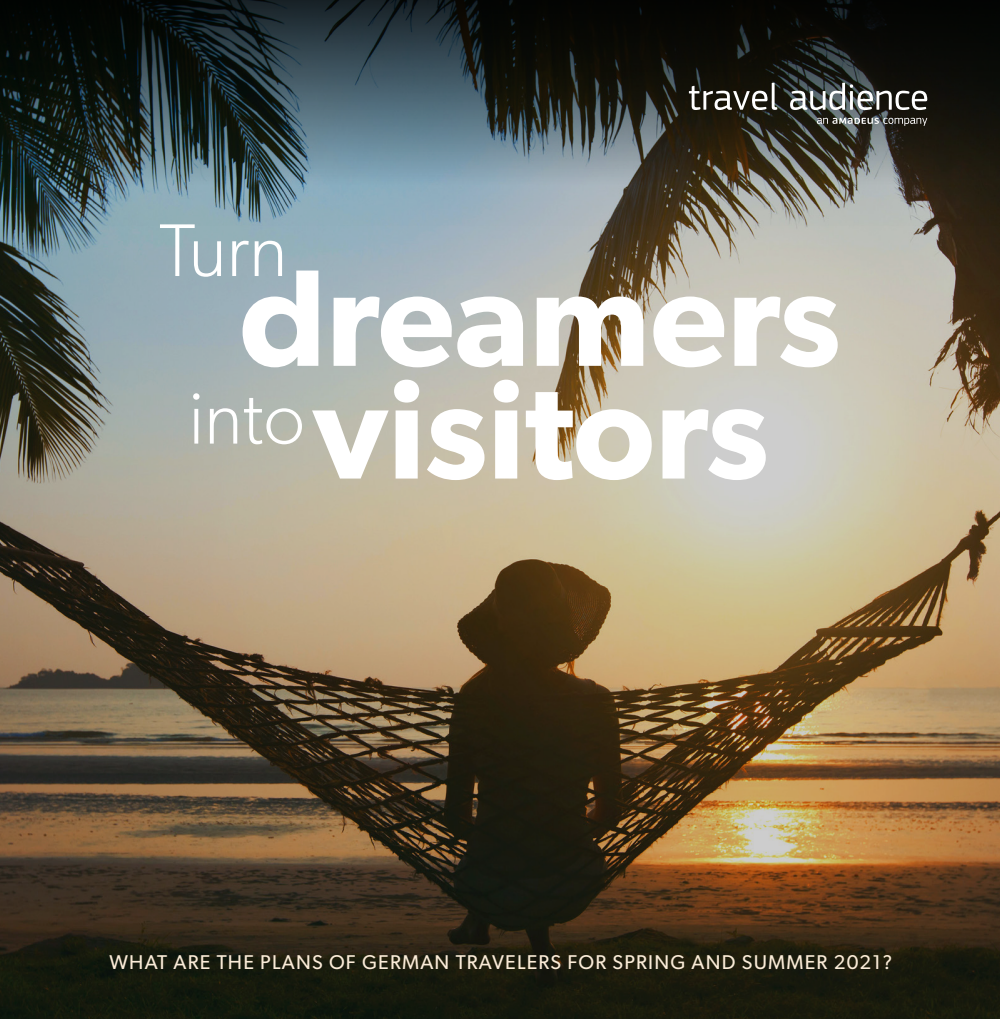
<style>
.page{position:relative;width:1000px;height:1019px;background:#fff}
.page>*{position:absolute;margin:0;border:0;box-sizing:border-box;transform-origin:0 0}
.t1{font:600 138.12px "Gibson";color:#fff}
.t2{font:300 74.88px "Gibson";color:#fff}
.t3{font:20px "Gibson";letter-spacing:.06em;color:#fbecd8}
</style>
<div class="page">
<img style="left:0;top:225px;width:1000px;height:793px">
<img style="left:0;top:0;width:1000px;height:225px">
<svg style="left:817px;top:118px;width:110px;height:8px"></svg>
<svg style="left:689px;top:83px;width:88px;height:27px"></svg>
<svg style="left:790px;top:83px;width:137px;height:27px"></svg>
<h2 class="t2" style="left:159px;top:205px;width:130px">Turn</h2>
<h1 class="t1" style="left:239px;top:236px;width:603px">dreamers</h1>
<h1 class="t1" style="left:188px;top:348px;width:582px"><sup>into</sup>visitors</h1>
<p class="t3" style="left:110px;top:950px;width:784px">WHAT ARE THE PLANS OF GERMAN TRAVELERS FOR SPRING AND SUMMER 2021?</p>
</div>
